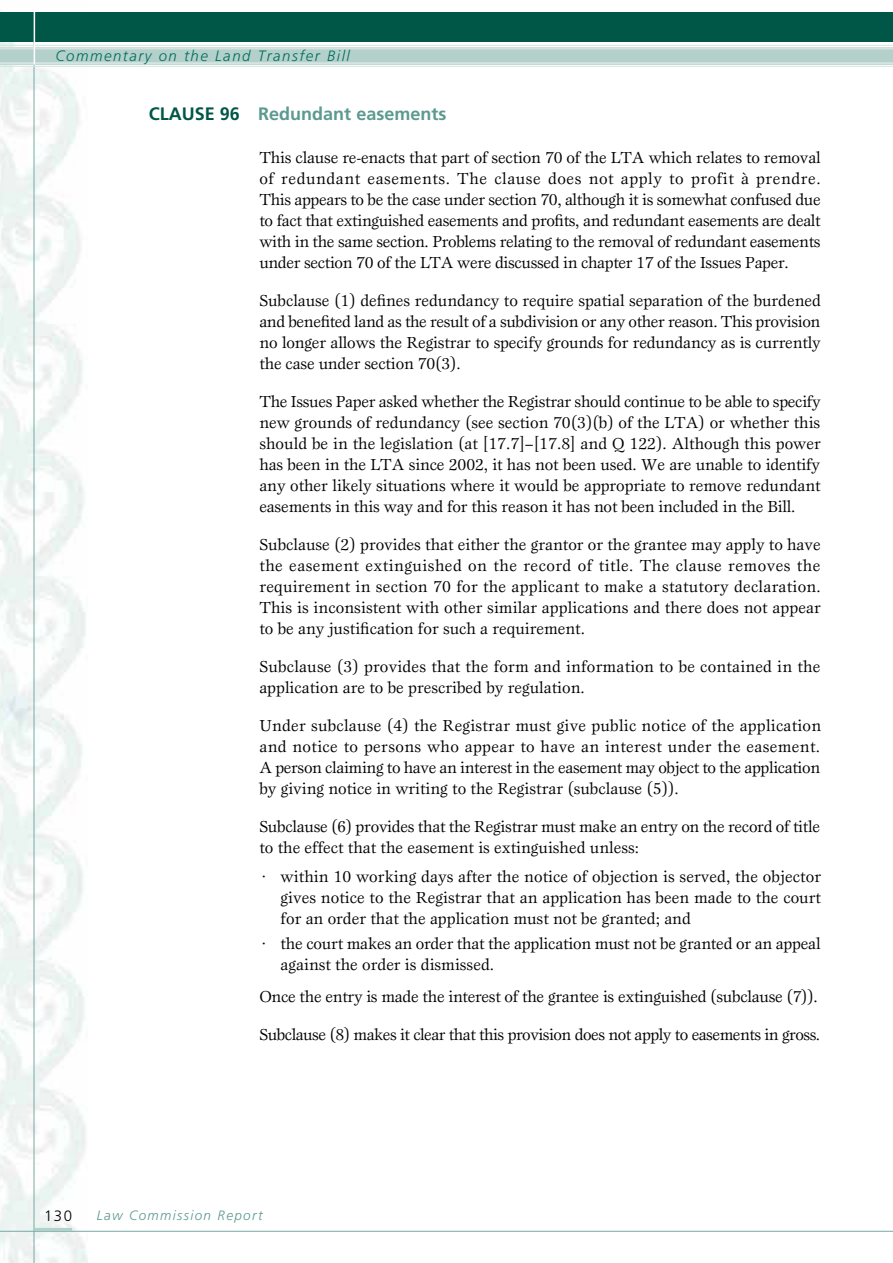
<style>
.page{position:relative;width:893px;height:1263px;background:#fff}
.page>*{position:absolute;margin:0;border:0;box-sizing:border-box;transform-origin:0 0}
.t1{font:700 18px "Frutiger Maori";color:#5c9a90}
.t2{font:16.5px/21px "Esprit Maori";letter-spacing:-.01em;color:#000;text-align:justify}
.t3{font:16.5px/21px "Esprit Maori";letter-spacing:.01em;color:#000}
.t4{font:16.5px "Esprit Maori";letter-spacing:-.03em;color:#000}
.t5{font:italic 300 15px "Frutiger Maori";letter-spacing:.1em;color:#006e60}
.t6{font:300 15px "Frutiger";color:#000}
.t7{font:italic 300 13.5px "Frutiger Maori";letter-spacing:.1em;color:#5c9a90}
.s1{color:#005747}
</style>
<div class="page">
<img style="left:0;top:11px;width:87px;height:1252px">
<hr style="left:34px;top:15px;width:1px;height:1248px;background:#78aaa3">
<div style="left:0;top:12px;width:893px;height:30px;background:#005747"></div>
<svg style="left:0;top:45px;width:893px;height:22px;background:#c4dad5"></svg>
<hr style="left:34px;top:8px;width:1px;height:56px;background:#fff">
<hr style="left:0;top:1231px;width:893px;height:1px;background:#78aaa3">
<hr style="left:34px;top:1228px;width:38px;height:3px;background:#b4d0ca">
<p class="t5" style="left:56px;top:48px;width:296px">Commentary on the Land Transfer Bill</p>
<p class="t1" style="left:149px;top:103px;width:299px"><span class="s1">Clause 96</span> Redundant easements</p>
<p class="t2" style="left:259px;top:146px;width:563px">This clause re-enacts that part of section 70 of the LTA which relates to removal of redundant easements. The clause does not apply to profit à prendre.<br>This appears to be the case under section 70, although it is somewhat confused due to fact that extinguished easements and profits, and redundant easements are dealt with in the same section. Problems relating to the removal of redundant easements under section 70 of the LTA were discussed in chapter 17 of the Issues Paper.</p>
<p class="t2" style="left:259px;top:289px;width:563px">Subclause (1) defines redundancy to require spatial separation of the burdened and benefited land as the result of a subdivision or any other reason. This provision no longer allows the Registrar to specify grounds for redundancy as is currently the case under section 70(3).</p>
<p class="t2" style="left:259px;top:390px;width:563px">The Issues Paper asked whether the Registrar should continue to be able to specify new grounds of redundancy (see section 70(3)(b) of the LTA) or whether this should be in the legislation (at [17.7]–[17.8] and Q 122). Although this power has been in the LTA since 2002, it has not been used. We are unable to identify any other likely situations where it would be appropriate to remove redundant easements in this way and for this reason it has not been included in the Bill.</p>
<p class="t2" style="left:259px;top:533px;width:563px">Subclause (2) provides that either the grantor or the grantee may apply to have the easement extinguished on the record of title. The clause removes the requirement in section 70 for the applicant to make a statutory declaration.<br>This is inconsistent with other similar applications and there does not appear to be any justification for such a requirement.</p>
<p class="t3" style="left:259px;top:655px;width:562px">Subclause (3) provides that the form and information to be contained in the application are to be prescribed by regulation.</p>
<p class="t2" style="left:259px;top:715px;width:563px">Under subclause (4) the Registrar must give public notice of the application and notice to persons who appear to have an interest under the easement.<br>A person claiming to have an interest in the easement may object to the application by giving notice in writing to the Registrar (subclause (5)).</p>
<p class="t2" style="left:259px;top:816px;width:562px">Subclause (6) provides that the Registrar must make an entry on the record of title to the effect that the easement is extinguished unless:</p>
<p class="t2" style="left:281px;top:866px;width:542px;text-indent:-21px">· within 10 working days after the notice of objection is served, the objector gives notice to the Registrar that an application has been made to the court for an order that the application must not be granted; and</p>
<p class="t2" style="left:281px;top:932px;width:541px;text-indent:-21px">· the court makes an order that the application must not be granted or an appeal against the order is dismissed.</p>
<p class="t2" style="left:259px;top:986px;width:560px">Once the entry is made the interest of the grantee is extinguished (subclause (7)).</p>
<p class="t4" style="left:259px;top:1025px;width:562px">Subclause (8) makes it clear that this provision does not apply to easements in gross.</p>
<p class="t6" style="left:44px;top:1207px;width:30px">130</p>
<p class="t7" style="left:97px;top:1207px;width:167px">Law Commission Report</p>
</div>
